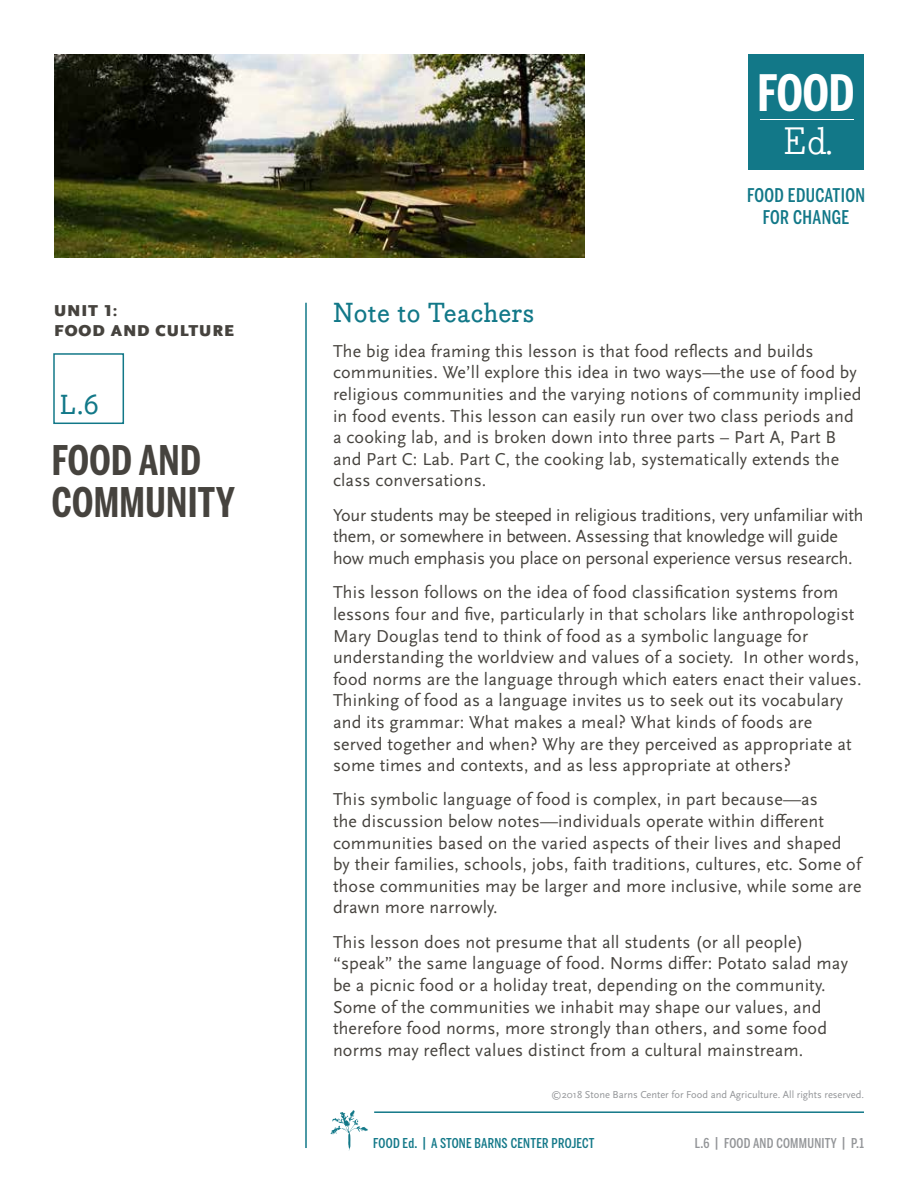
<style>
.page{position:relative;width:918px;height:1188px;background:#fff}
.page>*{position:absolute;margin:0;border:0;box-sizing:border-box;transform-origin:0 0}
.t1{font:700 49.8px "Benton Sans Comp";color:#fff}
.t2{font:700 40.5px/42px "Benton Sans Comp";letter-spacing:.01em;color:#46433e}
.t3{font:37.35px "Bodoni Egyptian Pro";color:#fff}
.t4{font:500 27px "Bodoni Egyptian Pro";letter-spacing:.01em;color:#127888}
.t5{font:500 18.75px/22.5px "Benton Sans Comp";letter-spacing:.02em;color:#127888;text-align:center}
.t6{font:18px/21.6px "Scala Sans Pro";letter-spacing:.01em;color:#46433e}
.t7{font:18px/21.6px "Scala Sans Pro";letter-spacing:-.01em;color:#46433e}
.t8{font:900 16.5px/19.8px "Scala Sans Pro";letter-spacing:.06em;color:#46433e}
.t9{font:500 13.5px "Benton Sans Comp";letter-spacing:.02em;color:#127888}
.t10{font:500 13.5px "Benton Sans Comp";letter-spacing:.02em;color:#939598}
.t11{font:10.5px "Scala Sans Pro";color:#939598}
</style>
<div class="page">
<div style="left:53px;top:353px;width:71px;height:71px;border:2px solid #127888"></div>
<hr style="left:305px;top:303px;width:2px;height:845px;background:#127888">
<img style="left:54px;top:54px;width:531px;height:203px">
<div style="left:748px;top:54px;width:116px;height:116px;background:#127888"></div>
<hr style="left:760px;top:119px;width:93px;height:1px;background:#fff">
<svg style="left:330px;top:1110px;width:38px;height:41px"></svg>
<hr style="left:374px;top:1111px;width:490px;height:2px;background:#127888">
<p class="t8" style="left:54px;top:301px;width:182px">UNIT 1:<br>FOOD AND CULTURE</p>
<h3 class="t4" style="left:60px;top:388px;width:40px">L.6</h3>
<h2 class="t2" style="left:52px;top:439px;width:184px">FOOD AND<br>COMMUNITY</h2>
<h1 class="t1" style="left:758px;top:64px;width:98px">FOOD</h1>
<h3 class="t3" style="left:784px;top:118px;width:52px">Ed.</h3>
<p class="t5" style="left:747px;top:184px;width:120px">FOOD EDUCATION<br>FOR CHANGE</p>
<h3 class="t4" style="left:333px;top:297px;width:203px">Note to Teachers</h3>
<p class="t6" style="left:333px;top:340px;width:530px">The big idea framing this lesson is that food reflects and builds communities. We’ll explore this idea in two ways—the use of food by religious communities and the varying notions of community implied in food events. This lesson can easily run over two class periods and a cooking lab, and is broken down into three parts – Part A, Part B and Part C: Lab. Part C, the cooking lab, systematically extends the class conversations.</p>
<p class="t7" style="left:333px;top:504px;width:532px">Your students may be steeped in religious traditions, very unfamiliar with them, or somewhere in between. Assessing that knowledge will guide how much emphasis you place on personal experience versus research.</p>
<p class="t6" style="left:333px;top:582px;width:530px">This lesson follows on the idea of food classification systems from lessons four and five, particularly in that scholars like anthropologist Mary Douglas tend to think of food as a symbolic language for understanding the worldview and values of a society. In other words, food norms are the language through which eaters enact their values.<br>Thinking of food as a language invites us to seek out its vocabulary and its grammar: What makes a meal? What kinds of foods are served together and when? Why are they perceived as appropriate at some times and contexts, and as less appropriate at others?</p>
<p class="t6" style="left:333px;top:789px;width:530px">This symbolic language of food is complex, in part because—as<br>the discussion below notes—individuals operate within different communities based on the varied aspects of their lives and shaped by their families, schools, jobs, faith traditions, cultures, etc. Some of those communities may be larger and more inclusive, while some are drawn more narrowly.</p>
<p class="t6" style="left:333px;top:931px;width:516px">This lesson does not presume that all students (or all people) “speak” the same language of food. Norms differ: Potato salad may be a picnic food or a holiday treat, depending on the community.<br>Some of the communities we inhabit may shape our values, and therefore food norms, more strongly than others, and some food norms may reflect values distinct from a cultural mainstream.</p>
<p class="t11" style="left:551px;top:1089px;width:314px">©2018 Stone Barns Center for Food and Agriculture. All rights reserved.</p>
<p class="t9" style="left:373px;top:1135px;width:223px">FOOD Ed. | A STONE BARNS CENTER PROJECT</p>
<p class="t10" style="left:695px;top:1135px;width:171px">L.6 | FOOD AND COMMUNITY | P.1</p>
</div>
